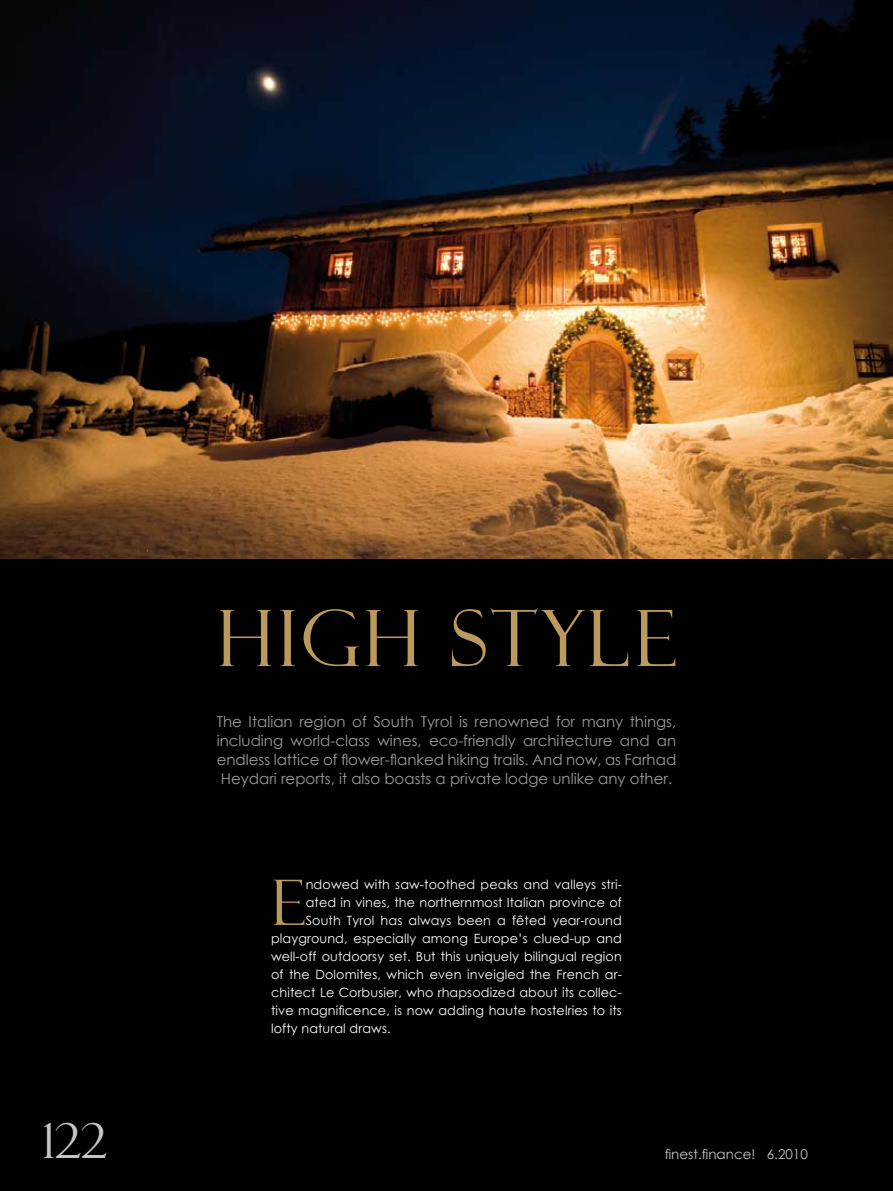
<style>
.page{position:relative;width:893px;height:1191px;background:#000}
.page>*{position:absolute;margin:0;border:0;box-sizing:border-box;transform-origin:0 0}
.t1{font:78px "Felix Titling";color:#bc9a5e}
.t2{font:62.85px "Felix Titling";color:#bc9a5e}
.t3{font:48px "Felix Titling";color:#c4c6c7}
.t4{font:15px/18.8px "Century Gothic";color:#9b9d9e;text-align:justify}
.t5{font:13.5px "Century Gothic";color:#c4c6c7}
.t6{font:12.75px "Century Gothic";letter-spacing:.01em;color:#fff}
</style>
<div class="page">
<img style="left:0;top:0;width:893px;height:558px">
<h3 class="t3" style="left:43px;top:1113px;width:66px">122</h3>
<h1 class="t1" style="left:217px;top:593px;width:51px">HIGH</h1>
<h1 class="t1" style="left:450px;top:593px;width:224px">STYLE</h1>
<p class="t4" style="left:217px;top:712px;width:461px">The Italian region of South Tyrol is renowned for many things, including world-class wines, eco-friendly architecture and an endless lattice of flower-flanked hiking trails. And now, as Farhad Heydari reports, it also boasts a private lodge unlike any other.</p>
<h2 class="t2" style="left:271px;top:866px;width:36px">E</h2>
<p class="t6" style="left:306px;top:875px;width:318px">ndowed with saw-toothed peaks and valleys stri-</p>
<p class="t6" style="left:306px;top:893px;width:318px">ated in vines, the northernmost Italian province of</p>
<p class="t6" style="left:306px;top:911px;width:318px">South Tyrol has always been a fêted year-round</p>
<p class="t6" style="left:271px;top:929px;width:352px">playground, especially among Europe’s clued-up and</p>
<p class="t6" style="left:271px;top:947px;width:352px">well-off outdoorsy set. But this uniquely bilingual region</p>
<p class="t6" style="left:271px;top:965px;width:352px">of the Dolomites, which even inveigled the French ar-</p>
<p class="t6" style="left:271px;top:983px;width:352px">chitect Le Corbusier, who rhapsodized about its collec-</p>
<p class="t6" style="left:271px;top:1001px;width:352px">tive magnificence, is now adding haute hostelries to its</p>
<p class="t6" style="left:271px;top:1019px;width:121px">lofty natural draws.</p>
<p class="t5" style="left:665px;top:1144px;width:145px">finest.finance! 6.2010</p>
</div>
